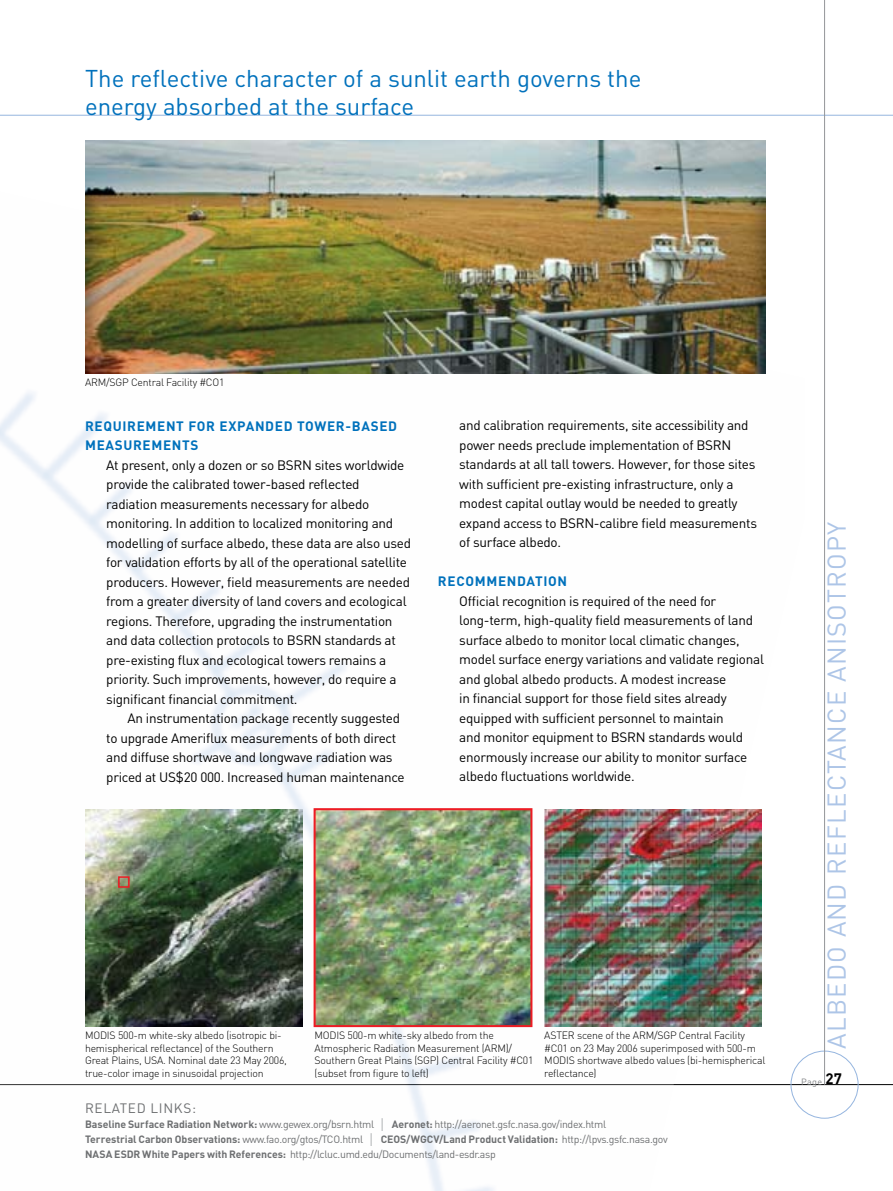
<style>
.page{position:relative;width:893px;height:1191px;background:#fff}
.page>*{position:absolute;margin:0;border:0;box-sizing:border-box;transform-origin:0 0}
.t1{font:25.5px "DIN";letter-spacing:.05em;color:#adc5e7}
.t2{font:24px/28.5px "DIN";color:#0071bc}
.t3{font:13.5px/19.5px "DIN";letter-spacing:-.02em;color:#000}
.t4{font:700 13.5px "DIN";letter-spacing:.05em;color:#0071bc}
.t5{font:13.5px "DIN";color:#6d6f71}
.t6{font:300 10.5px/12.8px "DIN";letter-spacing:-.02em;color:#000}
.t7{font:10.5px/15px "DIN";letter-spacing:-.03em;color:#6d6f71}
.t8{font:9px "DIN";color:#808284}
.s1{font-weight:700}
.s2{font-weight:300;font-size:18px;color:#b1b4b6}
.s3{font-weight:700;font-size:15px;color:#000}
</style>
<div class="page">
<hr style="left:0;top:1084px;width:893px;height:1px;background:#000">
<div style="left:790px;top:1050px;width:69px;height:68px;border:1px solid #95b5df;border-radius:50%"></div>
<hr style="left:0;top:115px;width:893px;height:1px;background:#95b5df">
<hr style="left:824px;top:0;width:1px;height:1084px;background:#939598">
<img style="left:0;top:181px;width:804px;height:1010px">
<img style="left:85px;top:140px;width:680px;height:233px">
<img style="left:317px;top:811px;width:212px;height:213px">
<div style="left:314px;top:808px;width:218px;height:219px;border:2px solid #ed1c24"></div>
<img style="left:544px;top:809px;width:217px;height:217px">
<img style="left:86px;top:809px;width:216px;height:217px">
<div style="left:118px;top:876px;width:12px;height:11px;border:2px solid #ed1c24"></div>
<h2 class="t2" style="left:85px;top:63px;width:558px">The reflective character of a sunlit earth governs the energy absorbed at the surface</h2>
<p class="t6" style="left:85px;top:376px;width:141px">ARM/SGP Central Facility #CO1</p>
<p class="t4" style="left:85px;top:417px;width:82px">Requi rement</p>
<p class="t4" style="left:189px;top:417px;width:59px">fo r expan</p>
<p class="t4" style="left:265px;top:417px;width:43px">ded towe</p>
<p class="t4" style="left:336px;top:417px;width:35px">r-base</p>
<p class="t4" style="left:388px;top:417px;width:10px">d</p>
<p class="t4" style="left:85px;top:436px;width:22px">measu</p>
<p class="t4" style="left:133px;top:436px;width:40px">rements</p>
<p class="t3" style="left:106px;top:455px;width:306px">At present, only a dozen or so BSRN sites worldwide provide the calibrated tower-based reflected radiation measurements necessary for albedo monitoring. In addition to localized monitoring and modelling of surface albedo, these data are also used for validation efforts by all of the operational satellite producers. However, field measurements are needed from a greater diversity of land covers and ecological regions. Therefore, upgrading the instrumentation and data collection protocols to BSRN standards at pre-existing flux and ecological towers remains a priority. Such improvements, however, do require a significant financial commitment.</p>
<p class="t3" style="left:106px;top:708px;width:300px;text-indent:21px">An instrumentation package recently suggested to upgrade Ameriflux measurements of both direct and diffuse shortwave and longwave radiation was priced at US$20 000. Increased human maintenance</p>
<p class="t3" style="left:459px;top:415px;width:299px">and calibration requirements, site accessibility and power needs preclude implementation of BSRN standards at all tall towers. However, for those sites with sufficient pre-existing infrastructure, only a modest capital outlay would be needed to greatly expand access to BSRN-calibre field measurements of surface albedo.</p>
<p class="t4" style="left:438px;top:572px;width:10px">Reco</p>
<p class="t4" style="left:475px;top:572px;width:61px">mmendation</p>
<p class="t3" style="left:459px;top:591px;width:306px">Official recognition is required of the need for long-term, high-quality field measurements of land surface albedo to monitor local climatic changes, model surface energy variations and validate regional and global albedo products. A modest increase<br>in financial support for those field sites already equipped with sufficient personnel to maintain<br>and monitor equipment to BSRN standards would enormously increase our ability to monitor surface albedo fluctuations worldwide.</p>
<p class="t6" style="left:85px;top:1028px;width:203px">MODIS 500-m white-sky albedo (isotropic bi&shy;hemispherical reflectance) of the Southern Great Plains, USA. Nominal date 23 May 2006, true-color image in sinusoidal projection</p>
<p class="t6" style="left:315px;top:1028px;width:220px">MODIS 500-m white-sky albedo from the Atmospheric Radiation Measurement (ARM)/ Southern Great Plains (SGP) Central Facility #C01 (subset from figure to left)</p>
<p class="t6" style="left:544px;top:1028px;width:223px">ASTER scene of the ARM/SGP Central Facility #C01 on 23 May 2006 superimposed with 500-m MODIS shortwave albedo values (bi-hemispherical reflectance)</p>
<p class="t5" style="left:85px;top:1099px;width:75px">Related links</p>
<p class="t5" style="left:192px;top:1099px;width:6px">:</p>
<p class="t7" style="left:85px;top:1116px;width:584px"><span class="s1">Baseline Surface Radiation Network:</span> www.gewex.org/bsrn.html <span class="s2">I</span> <span class="s1">Aeronet:</span> http://aeronet.gsfc.nasa.gov/index.html<br><span class="s1">Terrestrial Carbon Observations:</span> www.fao.org/gtos/TCO.html <span class="s2">I</span> <span class="s1">CEOS/WGCV/Land Product Validation:</span> http://lpvs.gsfc.nasa.gov<br><span class="s1">NASA ESDR White Papers with References:</span> http://lcluc.umd.edu/Documents/land-esdr.asp</p>
<h1 class="t1" style="left:821px;top:1049px;width:526px;rotate:-90deg">Albedo and reflectance anisotropy</h1>
<p class="t8" style="left:801px;top:1075px;width:42px">Page <span class="s3">27</span></p>
</div>
